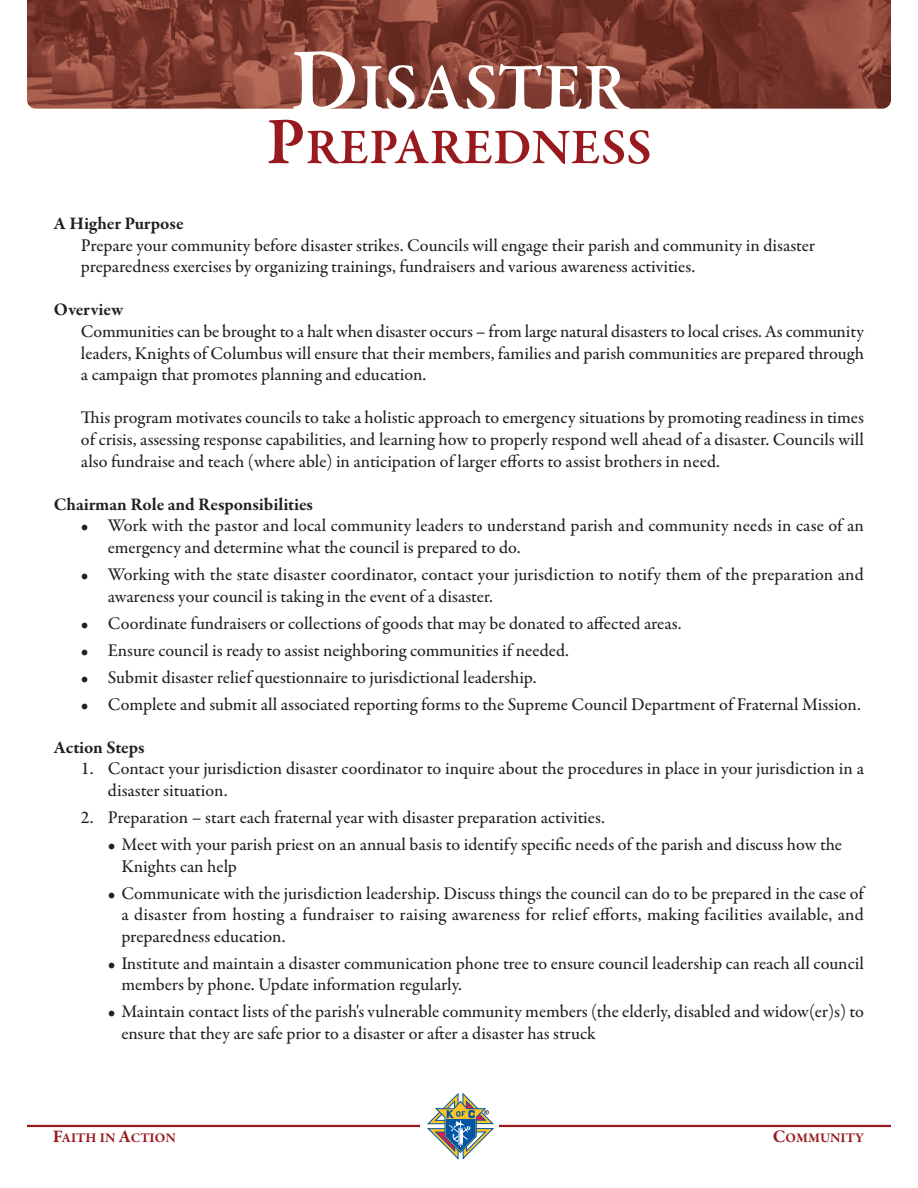
<style>
.page{position:relative;width:918px;height:1188px;background:#fff}
.page>*{position:absolute;margin:0;border:0;box-sizing:border-box;transform-origin:0 0}
.t1{font:600 67.5px "Garamond Premr Pro";letter-spacing:.005em;color:#fff}
.t2{font:600 50.7px "Garamond Premr Pro";letter-spacing:.005em;color:#981a1e}
.t3{font:500 18px/21.6px "Garamond Premr Pro";color:#231f20}
.t4{font:700 18px "Garamond Premr Pro";letter-spacing:-.005em;color:#231f20}
.t5{font:700 13.5px "Garamond Premr Pro";color:#981a1e}
.s1{font-size:90px}
.s2{font-size:67.5px}
.s3{font-size:18px}
</style>
<div class="page">
<img style="left:27px;top:0;width:864px;height:109px">
<hr style="left:27px;top:1125px;width:864px;height:2px;background:#981a1e">
<div style="left:421px;top:1090px;width:78px;height:70px;background:#fff"></div>
<svg style="left:427px;top:1093px;width:66px;height:66px"></svg>
<h1 class="t1" style="left:291px;top:62px;width:338px"><span class="s1">D</span>ISASTER</h1>
<h2 class="t2" style="left:266px;top:127px;width:387px"><span class="s2">P</span>REPAREDNESS</h2>
<p class="t4" style="left:54px;top:216px;width:131px">A Higher Purpose</p>
<p class="t3" style="left:81px;top:236px;width:736px">Prepare your community before disaster strikes. Councils will engage their parish and community in disaster preparedness exercises by organizing trainings, fundraisers and various awareness activities.</p>
<p class="t4" style="left:54px;top:303px;width:71px">Overview</p>
<p class="t3" style="left:81px;top:322px;width:785px;text-align:justify">Communities can be brought to a halt when disaster occurs – from large natural disasters to local crises. As community leaders, Knights of Columbus will ensure that their members, families and parish communities are prepared through a campaign that promotes planning and education.</p>
<p class="t3" style="left:81px;top:409px;width:785px;text-align:justify">This program motivates councils to take a holistic approach to emergency situations by promoting readiness in times of crisis, assessing response capabilities, and learning how to properly respond well ahead of a disaster. Councils will also fundraise and teach (where able) in anticipation of larger efforts to assist brothers in need.</p>
<p class="t4" style="left:54px;top:497px;width:261px">Chairman Role and Responsibilities</p>
<p class="t3" style="left:108px;top:517px;width:758px;text-indent:-27px">• Work with the pastor and local community leaders to understand parish and community needs in case of an emergency and determine what the council is prepared to do.</p>
<p class="t3" style="left:108px;top:565px;width:758px;text-indent:-27px">• Working with the state disaster coordinator, contact your jurisdiction to notify them of the preparation and awareness your council is taking in the event of a disaster.</p>
<p class="t3" style="left:81px;top:614px;width:602px">• Coordinate fundraisers or collections of goods that may be donated to affected areas.</p>
<p class="t3" style="left:81px;top:641px;width:490px">• Ensure council is ready to assist neighboring communities if needed.</p>
<p class="t3" style="left:81px;top:668px;width:457px">• Submit disaster relief questionnaire to jurisdictional leadership.</p>
<p class="t3" style="left:81px;top:695px;width:781px">• Complete and submit all associated reporting forms to the Supreme Council Department of Fraternal Mission.</p>
<p class="t4" style="left:54px;top:740px;width:92px">Action Steps</p>
<p class="t3" style="left:108px;top:760px;width:758px;text-indent:-27px">1. Contact your jurisdiction disaster coordinator to inquire about the procedures in place in your jurisdiction in a disaster situation.</p>
<p class="t3" style="left:81px;top:808px;width:525px">2. Preparation – start each fraternal year with disaster preparation activities.</p>
<p class="t3" style="left:121px;top:835px;width:722px;text-indent:-13px">• Meet with your parish priest on an annual basis to identify specific needs of the parish and discuss how the<br>Knights can help</p>
<p class="t3" style="left:121px;top:884px;width:744px;text-align:justify;text-indent:-13px">• Communicate with the jurisdiction leadership. Discuss things the council can do to be prepared in the case of a disaster from hosting a fundraiser to raising awareness for relief efforts, making facilities available, and preparedness education.</p>
<p class="t3" style="left:121px;top:954px;width:744px;text-indent:-13px">• Institute and maintain a disaster communication phone tree to ensure council leadership can reach all council members by phone. Update information regularly.</p>
<p class="t3" style="left:121px;top:1003px;width:744px;text-indent:-14px">• Maintain contact lists of the parish's vulnerable community members (the elderly, disabled and widow(er)s) to ensure that they are safe prior to a disaster or after a disaster has struck</p>
<p class="t5" style="left:53px;top:1132px;width:125px"><span class="s3">F</span>AITH IN <span class="s3">A</span>CTION</p>
<p class="t5" style="left:773px;top:1132px;width:93px"><span class="s3">C</span>OMMUNITY</p>
</div>
